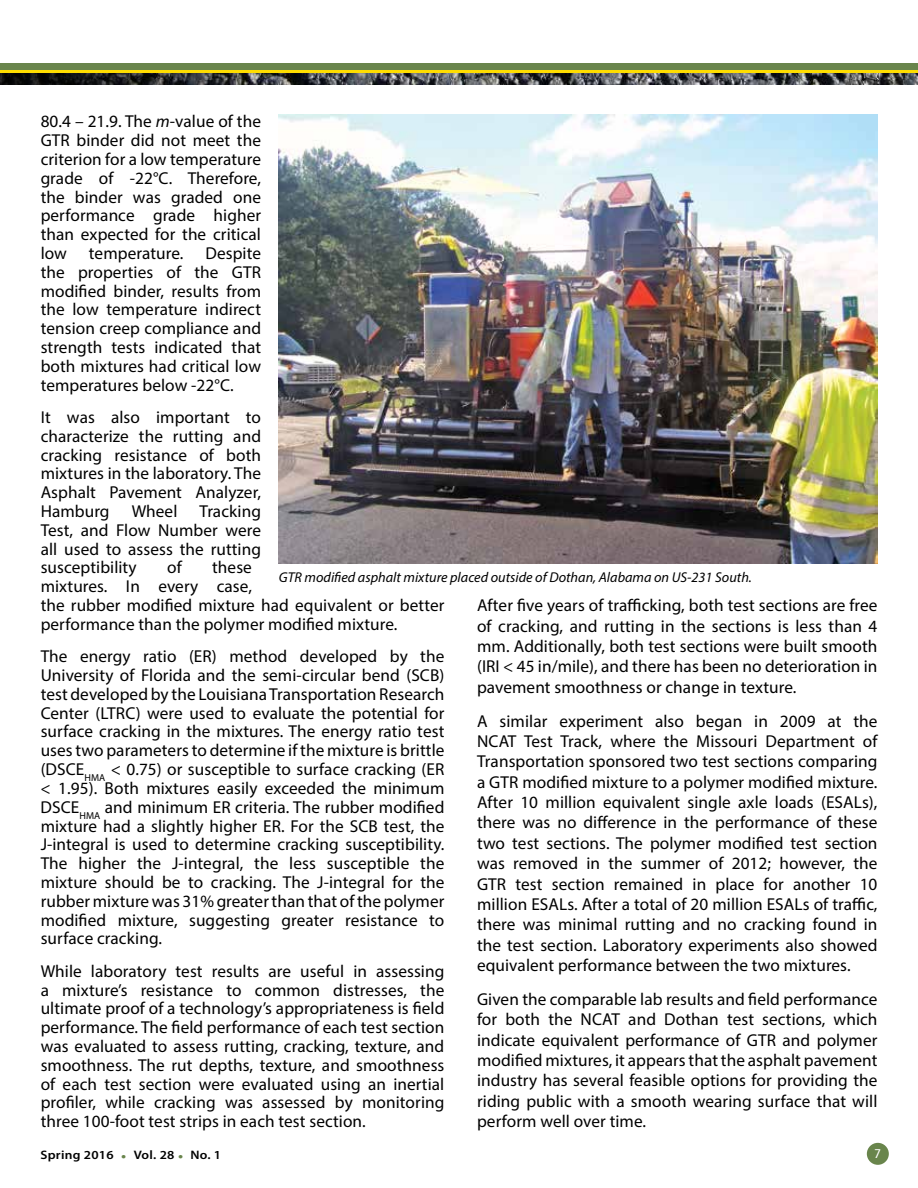
<style>
.page{position:relative;width:918px;height:1188px;background:#fff}
.page>*{position:absolute;margin:0;border:0;box-sizing:border-box;transform-origin:0 0}
.t1{font:17.25px/18.8px "Myriad Pro";letter-spacing:.005em;color:#000;text-align:justify}
.t2{font:italic 14.25px "Myriad Pro";color:#000}
.t3{font:condensed 13.5px "Myriad Pro";color:#fff;scale:1.25 1}
.t4{font:600 12.3px "Myriad Pro";letter-spacing:.02em;color:#000;scale:1.1 1}
.s1{font-style:italic}
.s2{font-weight:400;font-size:16.5px;color:#69854c}
</style>
<div class="page">
<div style="left:867px;top:1143px;width:22px;height:22px;background:#69854c;border-radius:50%"></div>
<svg style="left:0;top:63px;width:918px;height:10px;background:#969f35"></svg>
<img style="left:0;top:73px;width:918px;height:11px">
<img style="left:279px;top:114px;width:599px;height:449px">
<p class="t1" style="left:41px;top:112px;width:222px">80.4 – 21.9. The <span class="s1">m</span>-value of the GTR binder did not meet the criterion for a low temperature grade of -22°C. Therefore, the binder was graded one performance grade higher than expected for the critical low</p>
<p class="t1" style="left:41px;top:244px;width:222px;text-indent:165px">Despite the properties of the GTR modified binder, results from the low temperature indirect tension creep compliance and strength tests indicated that both mixtures had critical low temperatures below -22°C.</p>
<p class="t1" style="left:41px;top:408px;width:222px">It was also important to characterize the rutting and cracking resistance of both mixtures in the laboratory. The Asphalt Pavement Analyzer, Hamburg</p>
<p class="t1" style="left:89px;top:244px;width:96px">temperature.</p>
<p class="t1" style="left:41px;top:502px;width:222px;text-indent:159px">Tracking Test, and Flow Number were all used to assess the rutting susceptibility</p>
<p class="t1" style="left:132px;top:502px;width:47px">Wheel</p>
<p class="t1" style="left:167px;top:558px;width:16px">of</p>
<p class="t1" style="left:41px;top:558px;width:405px;text-align:left;text-indent:171px">these<br>mixtures. In every case,<br>the rubber modified mixture had equivalent or better performance than the polymer modified mixture.</p>
<p class="t1" style="left:41px;top:647px;width:405px">The energy ratio (ER) method developed by the University of Florida and the semi-circular bend (SCB) test developed by the Louisiana Transportation Research Center (LTRC) were used to evaluate the potential for surface cracking in the mixtures. The energy ratio test uses two parameters to determine if the mixture is brittle (DSCE<sub>HMA</sub> &lt; 0.75) or susceptible to surface cracking (ER &lt; 1.95). Both mixtures easily exceeded the minimum DSCE<sub>HMA</sub> and minimum ER criteria. The rubber modified mixture had a slightly higher ER. For the SCB test, the J-integral is used to determine cracking susceptibility.<br>The higher the J-integral, the less susceptible the mixture should be to cracking. The J-integral for the rubber mixture was 31% greater than that of the polymer modified mixture, suggesting greater resistance to surface cracking.</p>
<p class="t1" style="left:41px;top:961px;width:405px">While laboratory test results are useful in assessing a mixture’s resistance to common distresses, the ultimate proof of a technology’s appropriateness is field performance. The field performance of each test section was evaluated to assess rutting, cracking, texture, and smoothness. The rut depths, texture, and smoothness of each test section were evaluated using an inertial profiler, while cracking was assessed by monitoring three 100-foot test strips in each test section.</p>
<p class="t2" style="left:279px;top:568px;width:475px">GTR modified asphalt mixture placed outside of Dothan, Alabama on US-231 South.</p>
<p class="t1" style="left:477px;top:595px;width:402px;line-height:20.4px">After five years of trafficking, both test sections are free of cracking, and rutting in the sections is less than 4 mm. Additionally, both test sections were built smooth (IRI &lt; 45 in/mile), and there has been no deterioration in pavement smoothness or change in texture.</p>
<p class="t1" style="left:477px;top:710px;width:402px;line-height:20.4px">A similar experiment also began in 2009 at the NCAT Test Track, where the Missouri Department of Transportation sponsored two test sections comparing a GTR modified mixture to a polymer modified mixture.<br>After 10 million equivalent single axle loads (ESALs), there was no difference in the performance of these two test sections. The polymer modified test section was removed in the summer of 2012; however, the GTR test section remained in place for another 10 million ESALs. After a total of 20 million ESALs of traffic, there was minimal rutting and no cracking found in the test section. Laboratory experiments also showed equivalent performance between the two mixtures.</p>
<p class="t1" style="left:477px;top:989px;width:402px;line-height:20.4px">Given the comparable lab results and field performance for both the NCAT and Dothan test sections, which indicate equivalent performance of GTR and polymer modified mixtures, it appears that the asphalt pavement industry has several feasible options for providing the riding public with a smooth wearing surface that will perform well over time.</p>
<p class="t4" style="left:40px;top:1147px;width:68px">Spring 2016</p>
<p class="t3" style="left:875px;top:1145px;width:7px">7</p>
<p class="t4" style="left:121px;top:1147px;width:92px"><span class="s2">•</span> Vol. 28 <span class="s2">•</span> No. 1</p>
</div>
